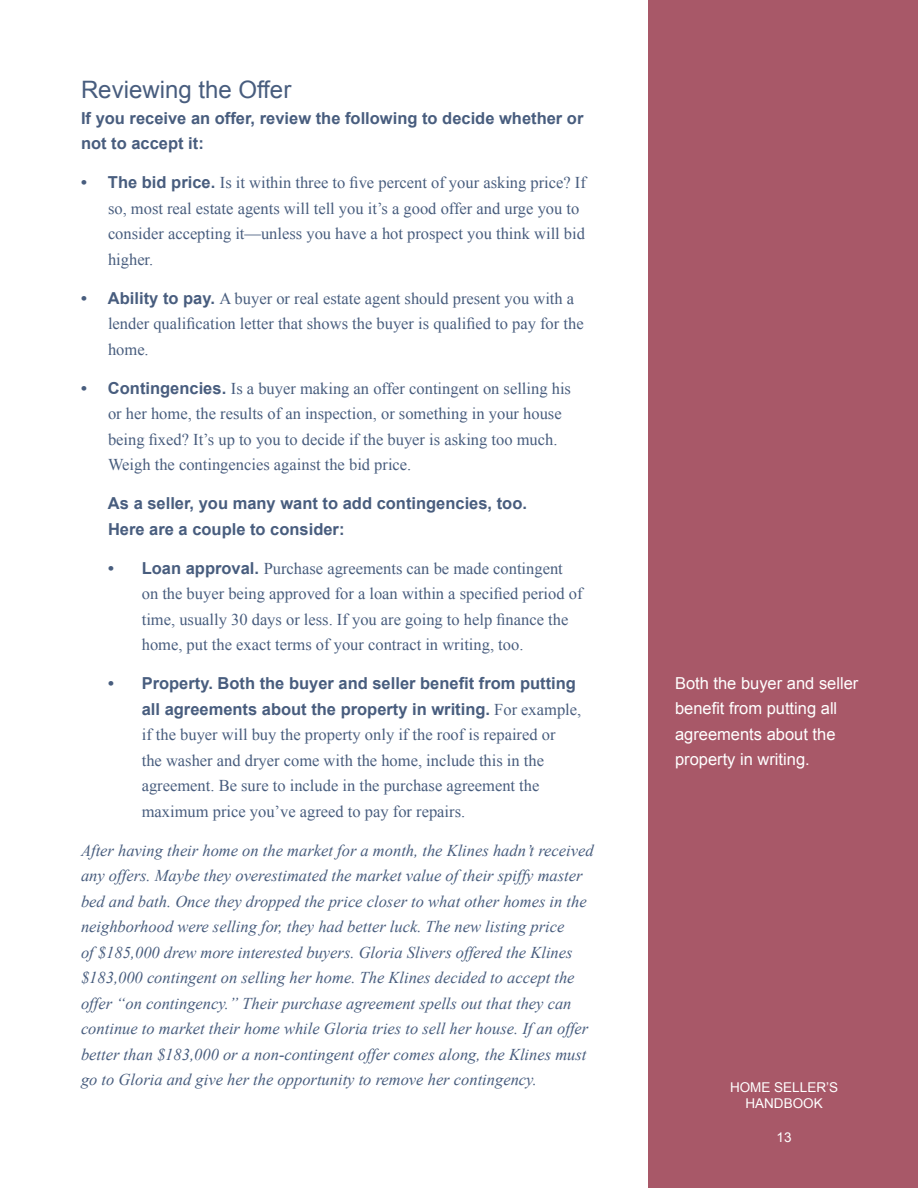
<style>
.page{position:relative;width:918px;height:1188px;background:#fff}
.page>*{position:absolute;margin:0;border:0;box-sizing:border-box;transform-origin:0 0}
.h3{font:24px "Arial";color:#485d7e}
.p{font:italic 16.5px/25.5px "Times New Roman";color:#485d7e}
.li{font:16.5px/25.5px "Times New Roman";color:#485d7e}
.li__2{font:16.5px/25.5px "Times New Roman";color:#485d7e}
.p-2{font:16.5px/25.5px "Arial";color:#fff}
.p_1{font:700 16.5px/25.5px "Arial";color:#485d7e}
.li-2{font:700 16.5px/25.5px "Arial";color:#485d7e}
.t1{font:13.5px/16.5px "Arial";color:#fff;text-align:center}
.s1{font-family:"Arial";font-weight:700}
</style>
<div class="page">
<div style="left:648px;top:0;width:270px;height:1188px;background:#a85868"></div>
<p class="h3" style="left:81px;top:74px;width:212px">Reviewing the Offer</p>
<p class="p_1" style="left:81px;top:106px;width:504px">If you receive an offer, review the following to decide whether or not to accept it:</p>
<p class="li" style="left:108px;top:170px;width:479px;text-indent:-27px"><span class="s1">• The bid price.</span> Is it within three to five percent of your asking price? If so, most real estate agents will tell you it’s a good offer and urge you to consider accepting it—unless you have a hot prospect you think will bid higher.</p>
<p class="li" style="left:108px;top:285px;width:477px;text-indent:-27px"><span class="s1">• Ability to pay.</span> A buyer or real estate agent should present you with a lender qualification letter that shows the buyer is qualified to pay for the home.</p>
<p class="li" style="left:108px;top:375px;width:465px;text-indent:-27px"><span class="s1">• Contingencies.</span> Is a buyer making an offer contingent on selling his or her home, the results of an inspection, or something in your house being fixed? It’s up to you to decide if the buyer is asking too much.<br>Weigh the contingencies against the bid price.</p>
<p class="li-2" style="left:108px;top:491px;width:421px">As a seller, you many want to add contingencies, too.<br>Here are a couple to consider:</p>
<p class="li__2" style="left:142px;top:555px;width:442px;text-indent:-34px"><span class="s1">• Loan approval.</span> Purchase agreements can be made contingent on the buyer being approved for a loan within a specified period of time, usually 30 days or less. If you are going to help finance the home, put the exact terms of your contract in writing, too.</p>
<p class="li__2" style="left:142px;top:671px;width:441px;text-indent:-34px"><span class="s1">• Property. Both the buyer and seller benefit from putting all agreements about the property in writing.</span> For example, if the buyer will buy the property only if the roof is repaired or<br>the washer and dryer come with the home, include this in the agreement. Be sure to include in the purchase agreement the maximum price you’ve agreed to pay for repairs.</p>
<p class="p" style="left:81px;top:837px;width:514px">After having their home on the market for a month, the Klines hadn’t received any offers. Maybe they overestimated the market value of their spiffy master bed and bath. Once they dropped the price closer to what other homes in the neighborhood were selling for, they had better luck. The new listing price<br>of $185,000 drew more interested buyers. Gloria Slivers offered the Klines $183,000 contingent on selling her home. The Klines decided to accept the offer “on contingency.” Their purchase agreement spells out that they can continue to market their home while Gloria tries to sell her house. If an offer better than $183,000 or a non-contingent offer comes along, the Klines must go to Gloria and give her the opportunity to remove her contingency.</p>
<p class="p-2" style="left:675px;top:671px;width:185px">Both the buyer and seller benefit from putting all agreements about the property in writing.</p>
<p class="t1" style="left:730px;top:1079px;width:110px">HOME SELLER’S<br>HANDBOOK</p>
<p class="t1" style="left:777px;top:1129px;width:17px">13</p>
</div>
